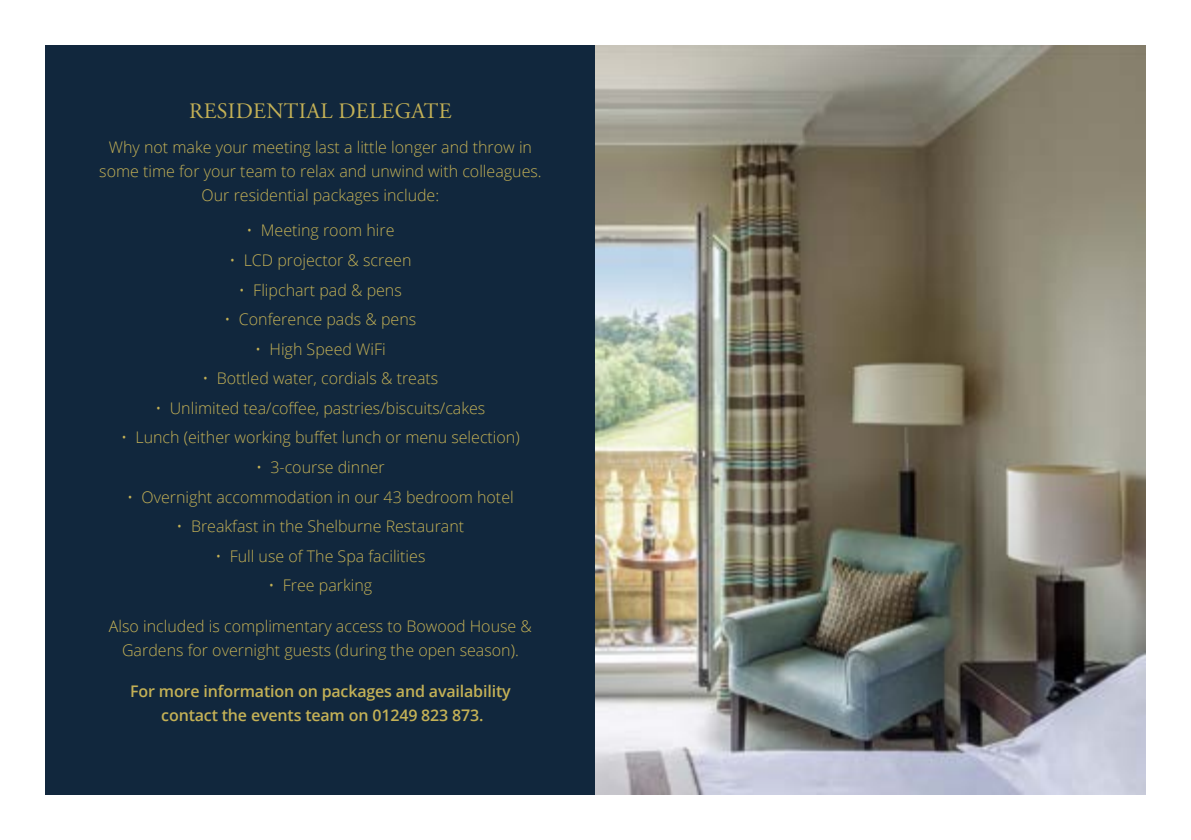
<style>
.page{position:relative;width:1191px;height:840px;background:#fff}
.page>*{position:absolute;margin:0;border:0;box-sizing:border-box;transform-origin:0 0}
.t1{font:22px "Adobe Garamond Pro";letter-spacing:.015em;color:#c4b156}
.t2{font:300 16px/23.8px "Open Sans";color:#c4b156;text-align:center}
.t3{font:600 16px/23.8px "Open Sans";letter-spacing:-.01em;color:#c4b156;text-align:center}
</style>
<div class="page">
<div style="left:45px;top:45px;width:550px;height:749px;background:#11273d"></div>
<img style="left:595px;top:45px;width:550px;height:749px">
<h1 class="t1" style="left:189px;top:98px;width:264px">RESIDENTIAL DELEGATE</h1>
<p class="t2" style="left:99px;top:135px;width:444px">Why not make your meeting last a little longer and throw in some time for your team to relax and unwind with colleagues.<br>Our residential packages include:</p>
<p class="t2" style="left:246px;top:218px;width:149px">• Meeting room hire</p>
<p class="t2" style="left:229px;top:248px;width:184px">• LCD projector &amp; screen</p>
<p class="t2" style="left:239px;top:277px;width:164px">• Flipchart pad &amp; pens</p>
<p class="t2" style="left:225px;top:307px;width:193px">• Conference pads &amp; pens</p>
<p class="t2" style="left:255px;top:336px;width:132px">• High Speed WiFi</p>
<p class="t2" style="left:202px;top:366px;width:237px">• Bottled water, cordials &amp; treats</p>
<p class="t2" style="left:155px;top:395px;width:331px">• Unlimited tea/coffee, pastries/biscuits/cakes</p>
<p class="t2" style="left:121px;top:425px;width:400px">• Lunch (either working buffet lunch or menu selection)</p>
<p class="t2" style="left:256px;top:454px;width:130px">• 3-course dinner</p>
<p class="t2" style="left:127px;top:484px;width:388px">• Overnight accommodation in our 43 bedroom hotel</p>
<p class="t2" style="left:177px;top:513px;width:289px">• Breakfast in the Shelburne Restaurant</p>
<p class="t2" style="left:215px;top:543px;width:211px">• Full use of The Spa facilities</p>
<p class="t2" style="left:268px;top:572px;width:105px">• Free parking</p>
<p class="t2" style="left:109px;top:613px;width:424px">Also included is complimentary access to Bowood House &amp;<br>Gardens for overnight guests (during the open season).</p>
<p class="t3" style="left:130px;top:678px;width:382px">For more information on packages and availability contact the events team on 01249 823 873.</p>
</div>
